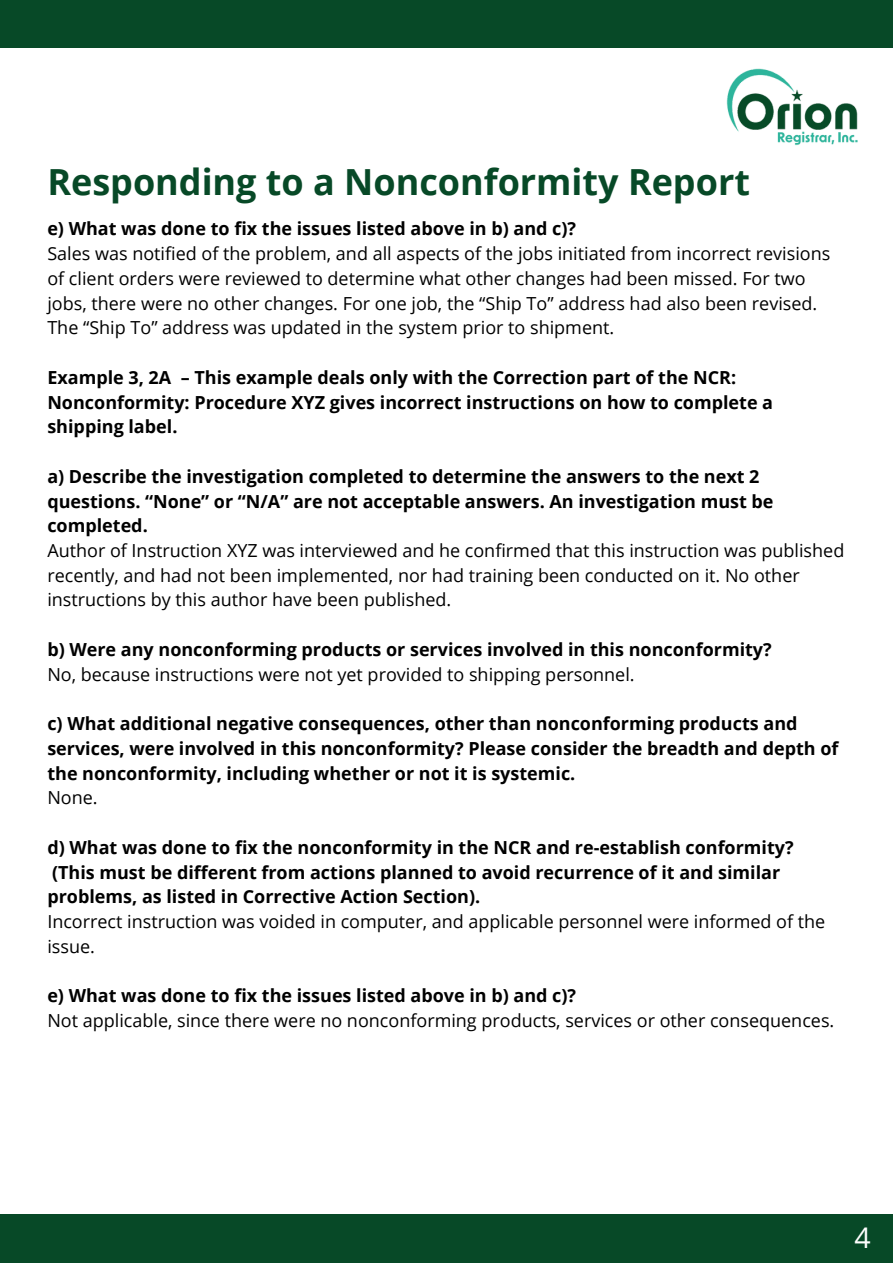
<style>
.page{position:relative;width:893px;height:1264px;background:#fff}
.page>*{position:absolute;margin:0;border:0;box-sizing:border-box;transform-origin:0 0}
.t1{font:700 36px "Open Sans";color:#074927}
.t2{font:28.5px "Open Sans";color:#fff}
.t3{font:700 18px/24.8px "Open Sans";color:#000}
.t4{font:18px/24.8px "Open Sans";color:#000}
</style>
<div class="page">
<div style="left:0;top:1214px;width:892px;height:48px;background:#074927"></div>
<div style="left:0;top:0;width:892px;height:48px;background:#074927"></div>
<img style="left:726px;top:68px;width:132px;height:78px">
<h1 class="t1" style="left:47px;top:156px;width:704px">Responding to a Nonconformity Report</h1>
<p class="t3" style="left:47px;top:216px;width:530px">e) What was done to fix the issues listed above in b) and c)?</p>
<p class="t4" style="left:47px;top:241px;width:784px">Sales was notified of the problem, and all aspects of the jobs initiated from incorrect revisions of client orders were reviewed to determine what other changes had been missed. For two jobs, there were no other changes. For one job, the “Ship To” address had also been revised.<br>The “Ship To” address was updated in the system prior to shipment.</p>
<p class="t3" style="left:47px;top:364px;width:727px">Example 3, 2A – This example deals only with the Correction part of the NCR:<br>Nonconformity: Procedure XYZ gives incorrect instructions on how to complete a shipping label.</p>
<p class="t3" style="left:47px;top:463px;width:727px">a) Describe the investigation completed to determine the answers to the next 2 questions. “None” or “N/A” are not acceptable answers. An investigation must be completed.</p>
<p class="t4" style="left:47px;top:537px;width:798px">Author of Instruction XYZ was interviewed and he confirmed that this instruction was published recently, and had not been implemented, nor had training been conducted on it. No other instructions by this author have been published.</p>
<p class="t3" style="left:47px;top:636px;width:725px">b) Were any nonconforming products or services involved in this nonconformity?</p>
<p class="t4" style="left:47px;top:661px;width:588px">No, because instructions were not yet provided to shipping personnel.</p>
<p class="t3" style="left:47px;top:710px;width:792px">c) What additional negative consequences, other than nonconforming products and services, were involved in this nonconformity? Please consider the breadth and depth of the nonconformity, including whether or not it is systemic.</p>
<p class="t4" style="left:47px;top:785px;width:52px">None.</p>
<p class="t3" style="left:47px;top:834px;width:747px">d) What was done to fix the nonconformity in the NCR and re-establish conformity? (This must be different from actions planned to avoid recurrence of it and similar problems, as listed in Corrective Action Section).</p>
<p class="t4" style="left:47px;top:908px;width:779px">Incorrect instruction was voided in computer, and applicable personnel were informed of the issue.</p>
<p class="t3" style="left:47px;top:983px;width:530px">e) What was done to fix the issues listed above in b) and c)?</p>
<p class="t4" style="left:47px;top:1007px;width:788px">Not applicable, since there were no nonconforming products, services or other consequences.</p>
<h2 class="t2" style="left:854px;top:1217px;width:18px">4</h2>
</div>
